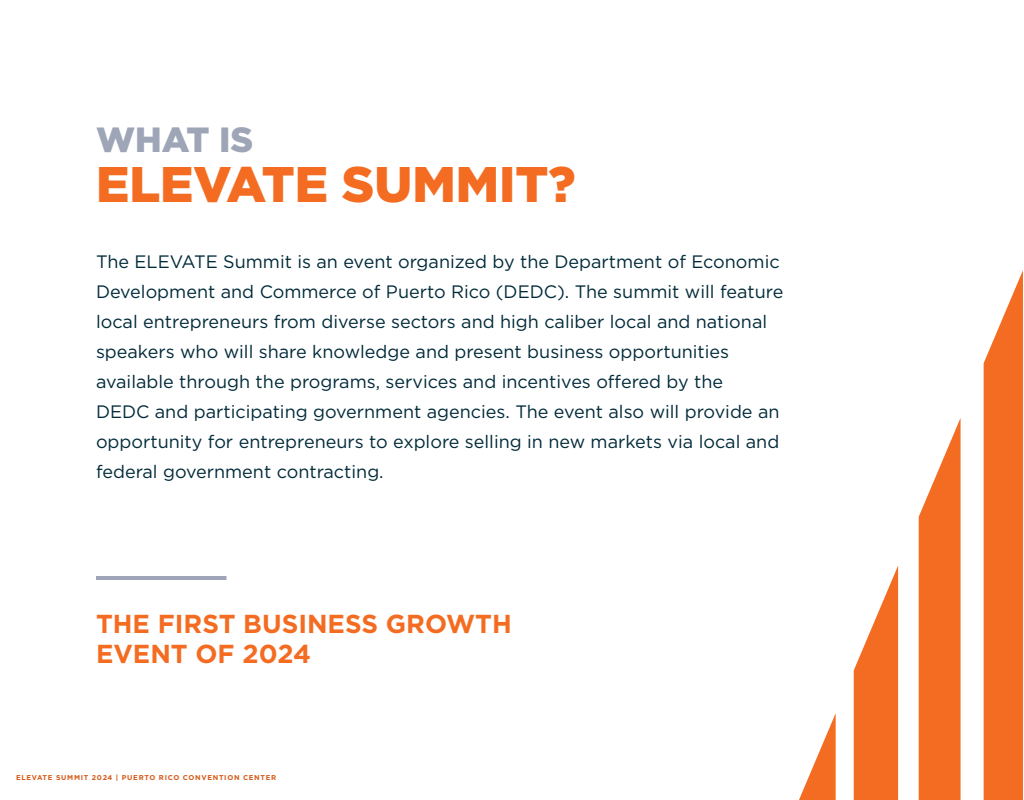
<style>
.page{position:relative;width:1024px;height:800px;background:#fff}
.page>*{position:absolute;margin:0;border:0;box-sizing:border-box;transform-origin:0 0}
.t1{font:900 50px "Gotham";color:#f36c21}
.t2{font:900 35px "Gotham";color:#9ea5b7}
.t3{font:700 26px/30px "Gotham";color:#f36c21}
.t4{font:18px/30px "Gotham";color:#022b3a}
.t5{font:700 7px "Gotham";letter-spacing:.1em;color:#d45916}
</style>
<div class="page">
<svg style="left:799px;top:270px;width:224px;height:530px"></svg>
<hr style="left:96px;top:576px;width:130px;height:4px;background:#9ea5b7">
<p class="t2" style="left:96px;top:115px;width:159px">WHAT IS</p>
<p class="t1" style="left:96px;top:150px;width:481px">ELEVATE SUMMIT?</p>
<p class="t4" style="left:96px;top:247px;width:689px">The ELEVATE Summit is an event organized by the Department of Economic Development and Commerce of Puerto Rico (DEDC). The summit will feature local entrepreneurs from diverse sectors and high caliber local and national speakers who will share knowledge and present business opportunities available through the programs, services and incentives offered by the<br>DEDC and participating government agencies. The event also will provide an opportunity for entrepreneurs to explore selling in new markets via local and federal government contracting.</p>
<p class="t3" style="left:96px;top:608px;width:417px">THE FIRST BUSINESS GROWTH<br>EVENT OF 2024</p>
<p class="t5" style="left:16px;top:773px;width:262px">ELEVATE SUMMIT 2024 | PUERTO RICO CONVENTION CENTER</p>
</div>
